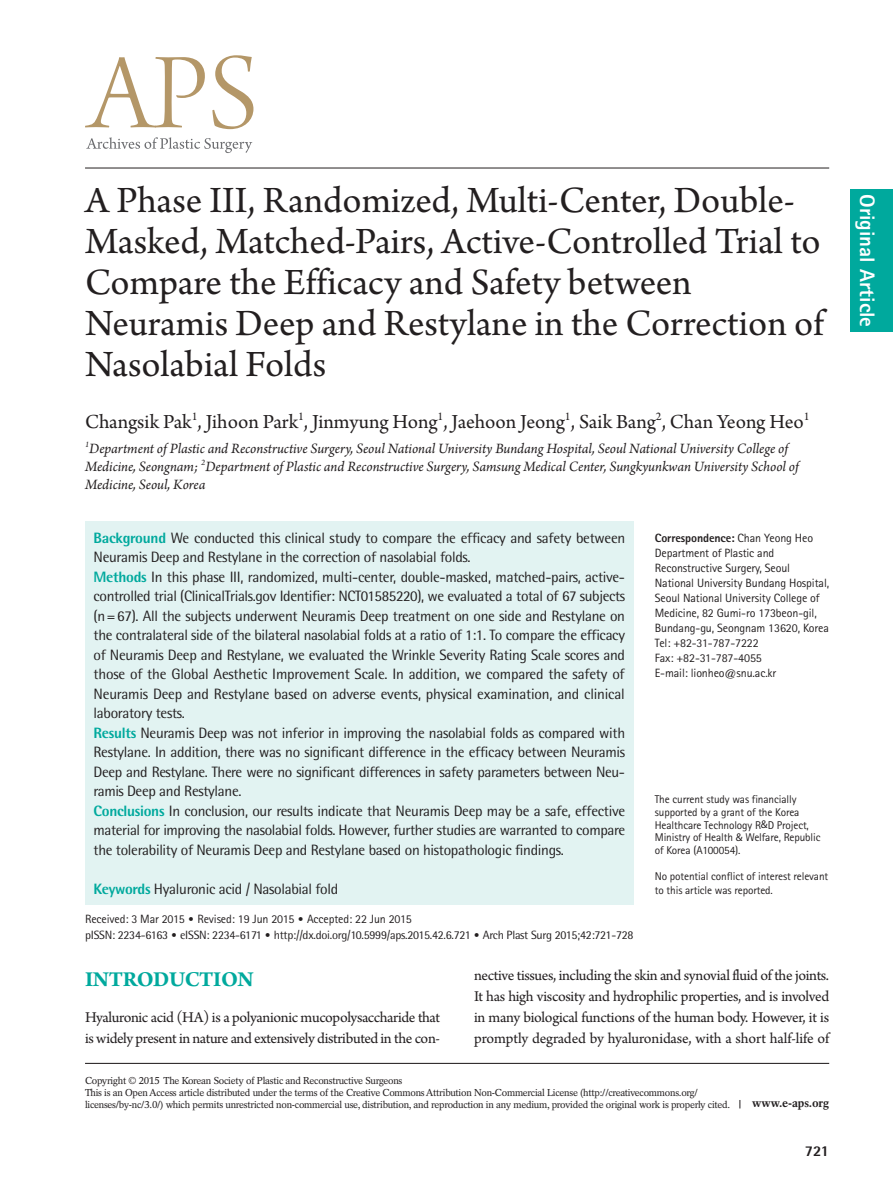
<style>
.page{position:relative;width:893px;height:1191px;background:#fff}
.page>*{position:absolute;margin:0;border:0;box-sizing:border-box;transform-origin:0 0}
.제목{font:39px/41px "Arno Pro";color:#231f20}
.대제목{font:700 22.5px "Arno Pro";letter-spacing:-.02em;color:#00a99d}
.저자{font:21px "Arno Pro";letter-spacing:-.005em;color:#231f20}
.t1{font:800 21px "Rotis Sans Serif Std";color:#fff}
.본문{font:15.75px/21px "Arno Pro";letter-spacing:-.025em;color:#231f20}
.초록{font:15px/19.5px "Rotis Semi Sans Std";letter-spacing:-.02em;color:#231f20;text-align:justify}
.소속{font:italic 15px/18px "Arno Pro";letter-spacing:-.005em;color:#231f20}
.t2{font:800 15px "Rotis Semi Sans Std";color:#231f20}
.교신저자{font:12px/15px "Rotis Sans Serif Std";letter-spacing:-.01em;color:#231f20}
.t3{font:12px "Rotis Semi Sans Std";letter-spacing:-.02em;color:#231f20}
.교신저자-2{font:800 12px "Rotis Sans Serif Std";letter-spacing:-.01em;color:#231f20}
.t4{font:700 12px "Rotation LT Std";letter-spacing:-.01em;color:#231f20}
.교신저자밑각주{font:11.25px/12.8px "Rotis Sans Serif Std";letter-spacing:-.01em;color:#231f20}
.t5{font:10.05px/12px "Rotation LT Std";letter-spacing:-.025em;color:#231f20}
.s1{font-weight:800;color:#00a99d}
.s2{font-family:"DIN Pro";font-weight:300}
.s3{font-weight:400}
.s4{font-family:"Myriad Pro"}
</style>
<div class="page">
<hr style="left:85px;top:1062px;width:744px;height:2px;background:#231f20">
<hr style="left:85px;top:168px;width:744px;height:1px;background:#231f20">
<svg style="left:85px;top:55px;width:168px;height:74px"></svg>
<svg style="left:86px;top:137px;width:166px;height:16px"></svg>
<div style="left:850px;top:189px;width:43px;height:143px;background:#00a99d"></div>
<div style="left:85px;top:521px;width:549px;height:383px;background:#e2f3f2"></div>
<p class="제목" style="left:85px;top:182px;width:740px">A Phase III, Randomized, Multi-Center, Double-Masked, Matched-Pairs, Active-Controlled Trial to Compare the Efficacy and Safety between Neuramis Deep and Restylane in the Correction of Nasolabial Folds</p>
<p class="저자" style="left:85px;top:410px;width:726px">Changsik Pak<sup>1</sup>, Jihoon Park<sup>1</sup>, Jinmyung Hong<sup>1</sup>, Jaehoon Jeong<sup>1</sup>, Saik Bang<sup>2</sup>, Chan Yeong Heo<sup>1</sup></p>
<p class="소속" style="left:85px;top:440px;width:715px"><sup>1</sup>Department of Plastic and Reconstructive Surgery, Seoul National University Bundang Hospital, Seoul National University College of<br>Medicine, Seongnam; <sup>2</sup>Department of Plastic and Reconstructive Surgery, Samsung Medical Center, Sungkyunkwan University School of<br>Medicine, Seoul, Korea</p>
<p class="초록" style="left:94px;top:527px;width:533px"><span class="s1">Background</span> We conducted this clinical study to compare the efficacy and safety between<br>Neuramis Deep and Restylane in the correction of nasolabial folds.</p>
<p class="초록" style="left:94px;top:566px;width:533px"><span class="s1">Methods</span> In this phase III, randomized, multi-center, double-masked, matched-pairs, active&shy;controlled trial (ClinicalTrials.gov Identifier: NCT01585220), we evaluated a total of 67 subjects (n=67). All the subjects underwent Neuramis Deep treatment on one side and Restylane on the contralateral side of the bilateral nasolabial folds at a ratio of 1:1. To compare the efficacy of Neuramis Deep and Restylane, we evaluated the Wrinkle Severity Rating Scale scores and those of the Global Aesthetic Improvement Scale. In addition, we compared the safety of Neuramis Deep and Restylane based on adverse events, physical examination, and clinical laboratory tests.</p>
<p class="초록" style="left:94px;top:722px;width:533px"><span class="s1">Results</span> Neuramis Deep was not inferior in improving the nasolabial folds as compared with Restylane. In addition, there was no significant difference in the efficacy between Neuramis Deep and Restylane. There were no significant differences in safety parameters between Neu&shy;ramis Deep and Restylane.</p>
<p class="초록" style="left:94px;top:800px;width:533px"><span class="s1">Conclusions</span> In conclusion, our results indicate that Neuramis Deep may be a safe, effective material for improving the nasolabial folds. However, further studies are warranted to compare the tolerability of Neuramis Deep and Restylane based on histopathologic findings.</p>
<p class="초록" style="left:94px;top:878px;width:246px"><span class="s1">Keywords</span> Hyaluronic acid / Nasolabial fold</p>
<p class="교신저자" style="left:85px;top:911px;width:328px">Received: 3 Mar 2015 <span class="s2">•</span> Revised: 19 Jun 2015 <span class="s2">•</span> Accepted: 22 Jun 2015</p>
<p class="t3" style="left:85px;top:927px;width:550px">pISSN: 2234-6163 <span class="s2">•</span> eISSN: 2234-6171 <span class="s2">•</span> http://dx.doi.org/10.5999/aps.2015.42.6.721 <span class="s2">•</span> Arch Plast Surg 2015;42:721-728</p>
<p class="교신저자-2" style="left:655px;top:530px;width:160px">Correspondence: <span class="s3">Chan Yeong Heo</span></p>
<p class="교신저자" style="left:655px;top:545px;width:176px">Department of Plastic and Reconstructive Surgery, Seoul National University Bundang Hospital, Seoul National University College of Medicine, 82 Gumi-ro 173beon-gil, Bundang-gu, Seongnam 13620, Korea</p>
<p class="교신저자" style="left:655px;top:635px;width:105px">Tel: +82-31-787-7222</p>
<p class="교신저자" style="left:655px;top:650px;width:109px">Fax: +82-31-787-4055</p>
<p class="교신저자" style="left:655px;top:665px;width:123px">E-mail: lionheo@snu.ac.kr</p>
<p class="교신저자밑각주" style="left:655px;top:793px;width:167px">The current study was financially supported by a grant of the Korea<br>Healthcare Technology R<span class="s4">&amp;</span>D Project,<br>Ministry of Health <span class="s4">&amp;</span> Welfare, Republic of Korea (A100054).</p>
<p class="교신저자밑각주" style="left:655px;top:869px;width:175px;line-height:13.5px">No potential conflict of interest relevant to this article was reported.</p>
<p class="대제목" style="left:85px;top:966px;width:170px">INTRODUCTION</p>
<p class="본문" style="left:85px;top:1008px;width:357px">Hyaluronic acid (HA) is a polyanionic mucopolysaccharide that is widely present in nature and extensively distributed in the con-</p>
<p class="본문" style="left:474px;top:966px;width:357px;text-align:justify">nective tissues, including the skin and synovial fluid of the joints.<br>It has high viscosity and hydrophilic properties, and is involved in many biological functions of the human body. However, it is promptly degraded by hyaluronidase, with a short half-life of</p>
<p class="t5" style="left:85px;top:1074px;width:319px">Copyright © 2015 The Korean Society of Plastic and Reconstructive Surgeons</p>
<p class="t5" style="left:85px;top:1086px;width:647px">This is an Open Access article distributed under the terms of the Creative Commons Attribution Non-Commercial License (http://creativecommons.org/ licenses/by-nc/3.0/) which permits unrestricted non-commercial use, distribution, and reproduction in any medium, provided the original work is properly cited.</p>
<p class="t4" style="left:752px;top:1096px;width:78px">www.e-aps.org</p>
<p class="t2" style="left:805px;top:1141px;width:26px">721</p>
<h3 class="t1" style="left:881px;top:194px;width:134px;rotate:90deg">Original Article</h3>
</div>
